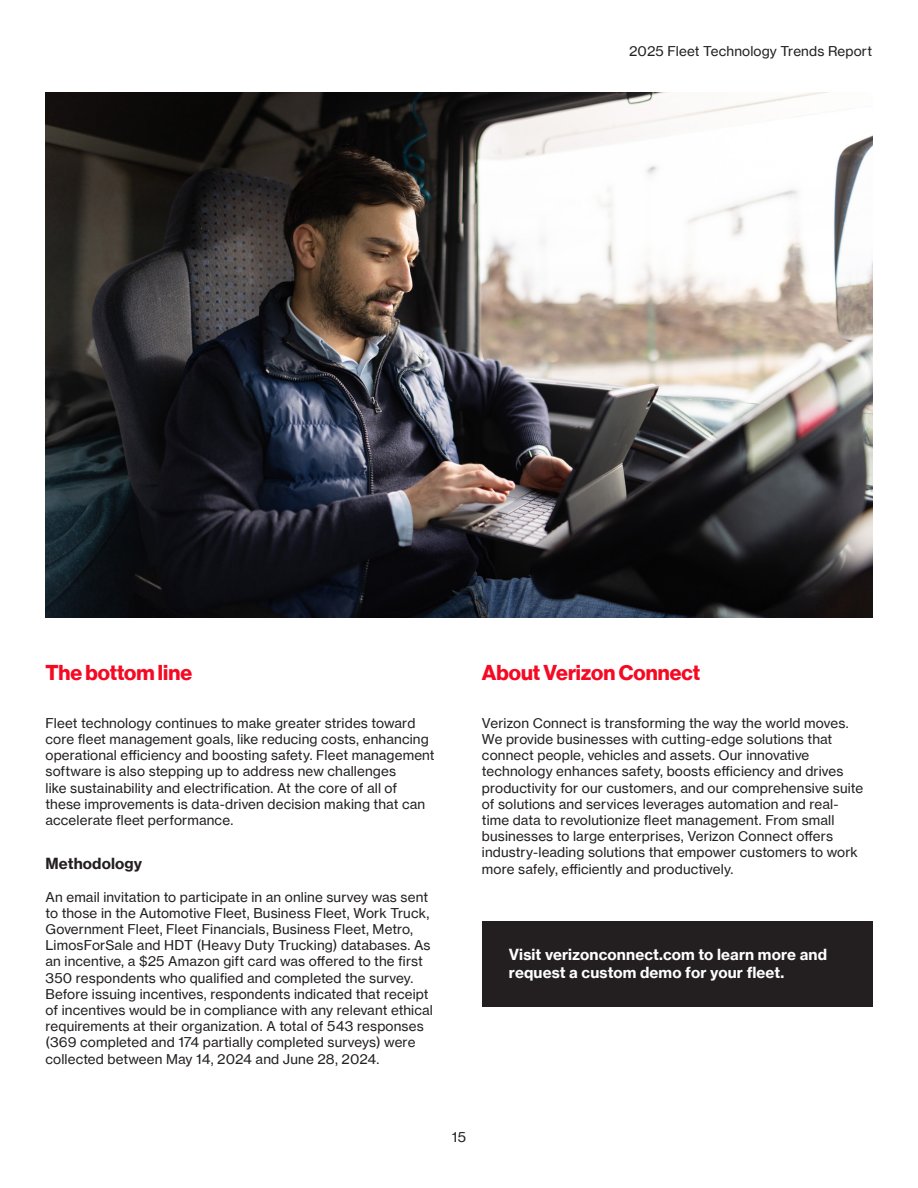
<style>
.page{position:relative;width:918px;height:1188px;background:#fff}
.page>*{position:absolute;margin:0;border:0;box-sizing:border-box;transform-origin:0 0}
.Body_subhead{font:700 21px "Verizon NHGDS";color:#f50a23}
.CTA{font:700 15px/18px "Verizon NHGTX";letter-spacing:.01em;color:#fff}
.Small_subhead{font:700 15px "Verizon NHGTX";letter-spacing:.01em;color:#231f20}
.Body_copy{font:13.5px/16.2px "Verizon NHGTX";letter-spacing:.01em;color:#231f20}
</style>
<div class="page">
<img style="left:46px;top:92px;width:826px;height:526px">
<div style="left:482px;top:922px;width:390px;height:85px;background:#231f20"></div>
<p class="Body_copy" style="left:629px;top:43px;width:245px">2025 Fleet Technology Trends Report</p>
<p class="Body_subhead" style="left:46px;top:660px;width:148px">The bottom line</p>
<p class="Body_copy" style="left:46px;top:715px;width:391px">Fleet technology continues to make greater strides toward core fleet management goals, like reducing costs, enhancing operational efficiency and boosting safety. Fleet management software is also stepping up to address new challenges<br>like sustainability and electrification. At the core of all of these improvements is data-driven decision making that can accelerate fleet performance.</p>
<p class="Small_subhead" style="left:46px;top:854px;width:98px">Methodology</p>
<p class="Body_copy" style="left:46px;top:888px;width:389px">An email invitation to participate in an online survey was sent to those in the Automotive Fleet, Business Fleet, Work Truck, Government Fleet, Fleet Financials, Business Fleet, Metro, LimosForSale and HDT (Heavy Duty Trucking) databases. As an incentive, a $25 Amazon gift card was offered to the first 350 respondents who qualified and completed the survey.<br>Before issuing incentives, respondents indicated that receipt of incentives would be in compliance with any relevant ethical requirements at their organization. A total of 543 responses (369 completed and 174 partially completed surveys) were collected between May 14, 2024 and June 28, 2024.</p>
<p class="Body_subhead" style="left:482px;top:660px;width:220px">About Verizon Connect</p>
<p class="Body_copy" style="left:482px;top:715px;width:383px">Verizon Connect is transforming the way the world moves.<br>We provide businesses with cutting-edge solutions that connect people, vehicles and assets. Our innovative technology enhances safety, boosts efficiency and drives productivity for our customers, and our comprehensive suite of solutions and services leverages automation and real&shy;time data to revolutionize fleet management. From small businesses to large enterprises, Verizon Connect offers industry-leading solutions that empower customers to work more safely, efficiently and productively.</p>
<p class="CTA" style="left:509px;top:945px;width:320px">Visit verizonconnect.com to learn more and request a custom demo for your fleet.</p>
<p class="Body_copy" style="left:452px;top:1128px;width:16px">15</p>
</div>
